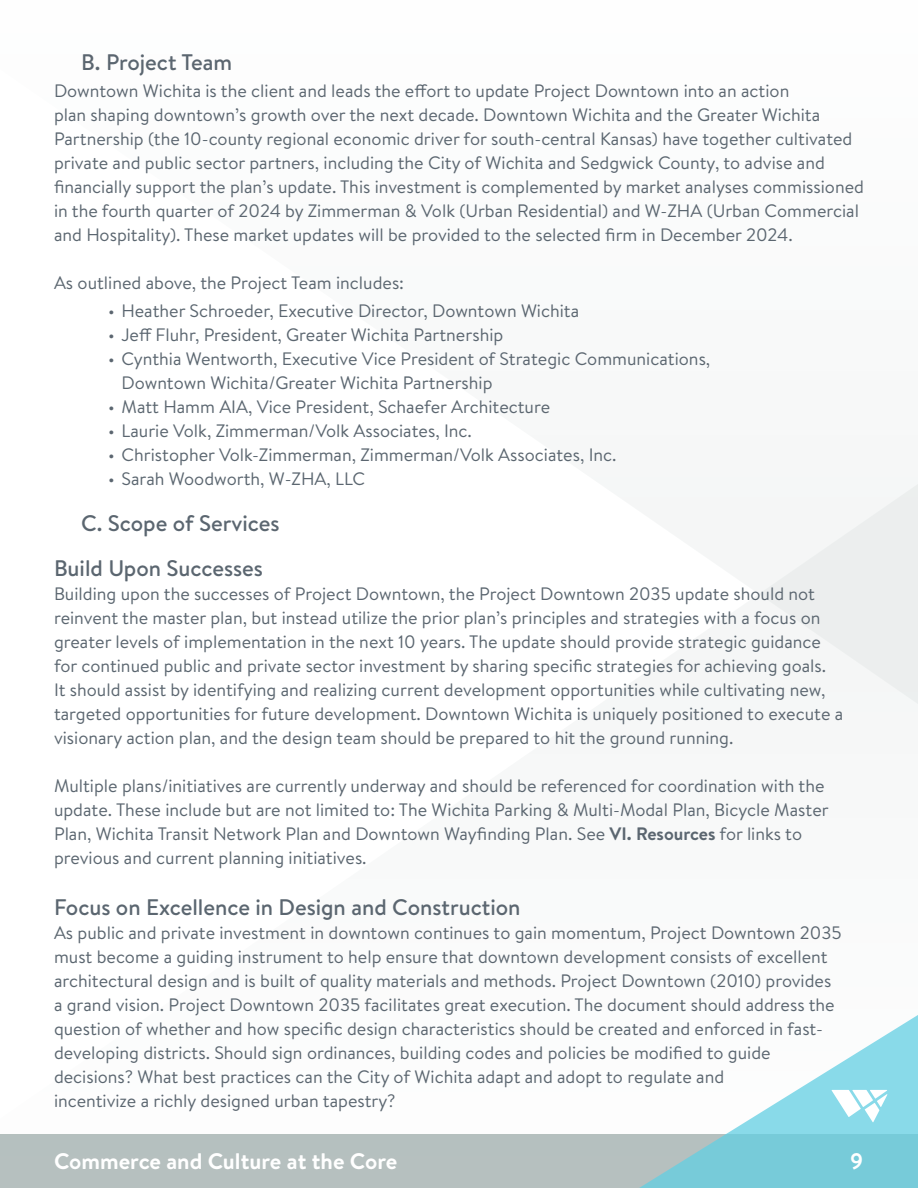
<style>
.page{position:relative;width:918px;height:1188px;background:#fff}
.page>*{position:absolute;margin:0;border:0;box-sizing:border-box;transform-origin:0 0}
.t1{font:500 22.5px "Brandon Text";color:#5b6670}
.t2{font:700 22.5px "Brandon Text";color:#fff}
.t3{font:18px/24px "Brandon Text";color:#5b6670}
.s1{font-weight:700}
</style>
<div class="page">
<div style="left:759px;top:484px;width:159px;height:220px;background:#f0f1f1"></div>
<div style="left:0;top:1134px;width:918px;height:54px;background:#b6c0bf"></div>
<svg style="left:639px;top:1015px;width:279px;height:173px"></svg>
<svg style="left:832px;top:1090px;width:55px;height:32px"></svg>
<p class="t1" style="left:81px;top:46px;width:153px">B. Project Team</p>
<p class="t3" style="left:54px;top:79px;width:812px">Downtown Wichita is the client and leads the effort to update Project Downtown into an action<br>plan shaping downtown’s growth over the next decade. Downtown Wichita and the Greater Wichita Partnership (the 10-county regional economic driver for south-central Kansas) have together cultivated private and public sector partners, including the City of Wichita and Sedgwick County, to advise and financially support the plan’s update. This investment is complemented by market analyses commissioned in the fourth quarter of 2024 by Zimmerman &amp; Volk (Urban Residential) and W-ZHA (Urban Commercial and Hospitality). These market updates will be provided to the selected firm in December 2024.</p>
<p class="t3" style="left:54px;top:270px;width:352px">As outlined above, the Project Team includes:</p>
<p class="t3" style="left:108px;top:298px;width:473px">• Heather Schroeder, Executive Director, Downtown Wichita</p>
<p class="t3" style="left:108px;top:322px;width:397px">• Jeff Fluhr, President, Greater Wichita Partnership</p>
<p class="t3" style="left:122px;top:346px;width:590px;text-indent:-14px">• Cynthia Wentworth, Executive Vice President of Strategic Communications,<br>Downtown Wichita/Greater Wichita Partnership</p>
<p class="t3" style="left:108px;top:394px;width:444px">• Matt Hamm AIA, Vice President, Schaefer Architecture</p>
<p class="t3" style="left:108px;top:418px;width:365px">• Laurie Volk, Zimmerman/Volk Associates, Inc.</p>
<p class="t3" style="left:108px;top:442px;width:510px">• Christopher Volk-Zimmerman, Zimmerman/Volk Associates, Inc.</p>
<p class="t3" style="left:108px;top:466px;width:259px">• Sarah Woodworth, W-ZHA, LLC</p>
<p class="t1" style="left:81px;top:507px;width:200px">C. Scope of Services</p>
<p class="t1" style="left:54px;top:553px;width:210px">Build Upon Successes</p>
<p class="t3" style="left:54px;top:582px;width:791px">Building upon the successes of Project Downtown, the Project Downtown 2035 update should not reinvent the master plan, but instead utilize the prior plan’s principles and strategies with a focus on greater levels of implementation in the next 10 years. The update should provide strategic guidance for continued public and private sector investment by sharing specific strategies for achieving goals.<br>It should assist by identifying and realizing current development opportunities while cultivating new, targeted opportunities for future development. Downtown Wichita is uniquely positioned to execute a visionary action plan, and the design team should be prepared to hit the ground running.</p>
<p class="t3" style="left:54px;top:774px;width:776px">Multiple plans/initiatives are currently underway and should be referenced for coordination with the update. These include but are not limited to: The Wichita Parking &amp; Multi-Modal Plan, Bicycle Master Plan, Wichita Transit Network Plan and Downtown Wayfinding Plan. See <span class="s1">VI. Resources</span> for links to previous and current planning initiatives.</p>
<p class="t1" style="left:54px;top:892px;width:468px">Focus on Excellence in Design and Construction</p>
<p class="t3" style="left:54px;top:921px;width:789px">As public and private investment in downtown continues to gain momentum, Project Downtown 2035 must become a guiding instrument to help ensure that downtown development consists of excellent architectural design and is built of quality materials and methods. Project Downtown (2010) provides a grand vision. Project Downtown 2035 facilitates great execution. The document should address the question of whether and how specific design characteristics should be created and enforced in fast&shy;developing districts. Should sign ordinances, building codes and policies be modified to guide decisions? What best practices can the City of Wichita adapt and adopt to regulate and<br>incentivize a richly designed urban tapestry?</p>
<p class="t2" style="left:54px;top:1145px;width:345px">Commerce and Culture at the Core</p>
<p class="t2" style="left:850px;top:1145px;width:15px">9</p>
</div>
